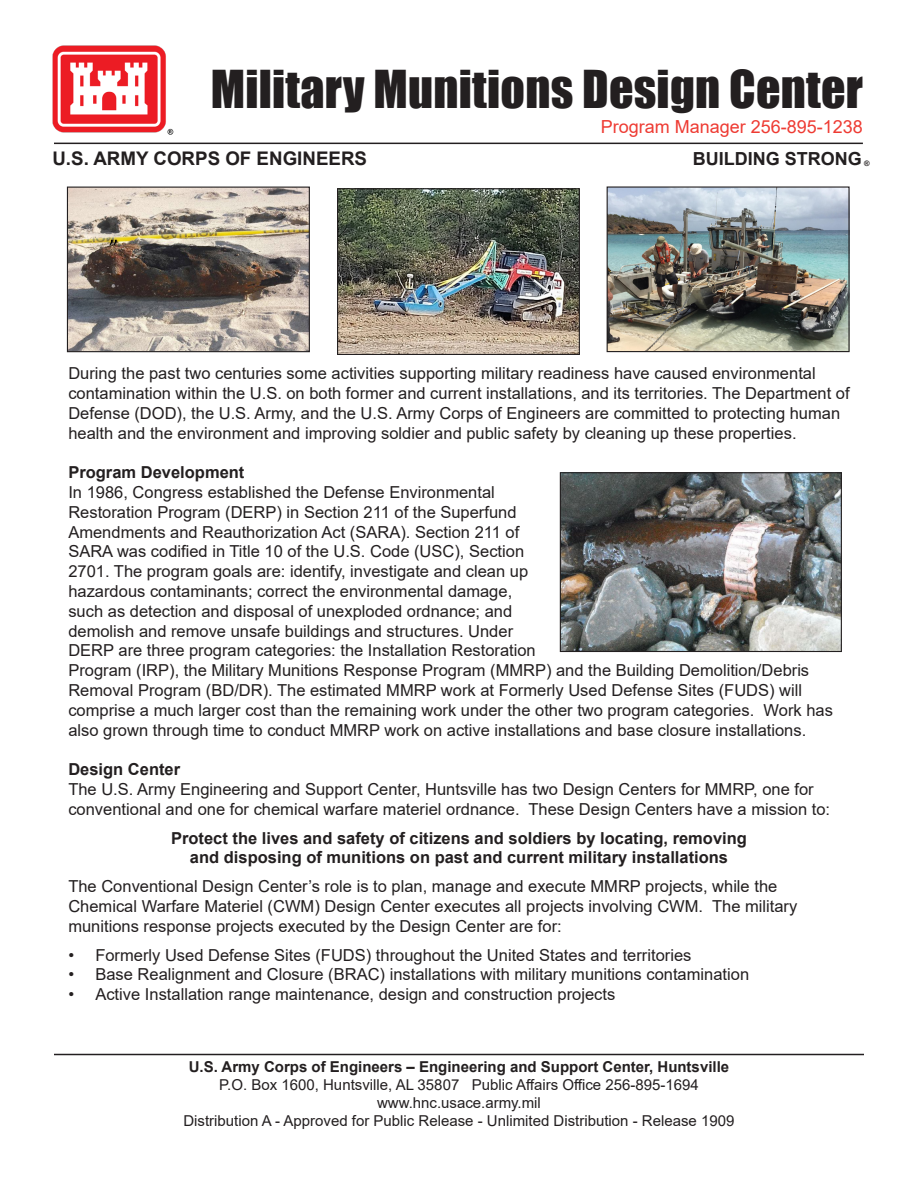
<style>
.page{position:relative;width:918px;height:1188px;background:#fff}
.page>*{position:absolute;margin:0;border:0;box-sizing:border-box;transform-origin:0 0}
.t1{font:48px "Impact";letter-spacing:.005em;color:#231f20}
.t2{font:700 18.75px "Arial";color:#231f20}
.t3{font:18px "Arial";color:#ee3b33}
.t4{font:700 18px "Arial";color:#231f20}
.subhead{font:16.5px/19.8px "Arial";color:#231f20}
.Body_text{font:16.5px/19.8px "Arial";color:#231f20}
.Body_text-2{font:700 16.5px/19.8px "Arial";color:#231f20;text-align:center}
.subhead-2{font:700 16.5px "Arial";color:#231f20}
.t5{font:15px/18px "Arial";color:#231f20;text-align:center}
.t6{font:700 15px "Arial";color:#231f20}
.t7{font:700 7.5px "Arial";color:#231f20}
</style>
<div class="page">
<hr style="left:54px;top:1054px;width:810px;height:1px;background:#231f20">
<hr style="left:54px;top:143px;width:809px;height:1px;background:#231f20">
<img style="left:52px;top:45px;width:124px;height:98px">
<img style="left:69px;top:189px;width:239px;height:161px">
<div style="left:67px;top:187px;width:243px;height:165px;border:1px solid #231f20"></div>
<img style="left:609px;top:188px;width:239px;height:162px">
<div style="left:607px;top:186px;width:243px;height:166px;border:1px solid #231f20"></div>
<img style="left:562px;top:474px;width:278px;height:176px">
<div style="left:560px;top:472px;width:282px;height:180px;border:1px solid #231f20"></div>
<img style="left:339px;top:190px;width:239px;height:163px">
<div style="left:337px;top:188px;width:243px;height:167px;border:1px solid #231f20"></div>
<h1 class="t1" style="left:211px;top:52px;width:654px">Military Munitions Design Center</h1>
<p class="t3" style="left:601px;top:114px;width:264px">Program Manager 256-895-1238</p>
<p class="t2" style="left:52px;top:145px;width:316px">U.S. ARMY CORPS OF ENGINEERS</p>
<p class="t4" style="left:693px;top:146px;width:171px">BUILDING STRONG</p>
<p class="t7" style="left:864px;top:158px;width:7px">®</p>
<p class="subhead" style="left:68px;top:363px;width:783px">During the past two centuries some activities supporting military readiness have caused environmental contamination within the U.S. on both former and current installations, and its territories. The Department of Defense (DOD), the U.S. Army, and the U.S. Army Corps of Engineers are committed to protecting human health and the environment and improving soldier and public safety by cleaning up these properties.</p>
<p class="subhead-2" style="left:68px;top:461px;width:178px">Program Development</p>
<p class="subhead" style="left:68px;top:482px;width:766px">In 1986, Congress established the Defense Environmental<br>Restoration Program (DERP) in Section 211 of the Superfund<br>Amendments and Reauthorization Act (SARA). Section 211 of<br>SARA was codified in Title 10 of the U.S. Code (USC), Section<br>2701. The program goals are: identify, investigate and clean up<br>hazardous contaminants; correct the environmental damage,<br>such as detection and disposal of unexploded ordnance; and<br>demolish and remove unsafe buildings and structures. Under<br>DERP are three program categories: the Installation Restoration<br>Program (IRP), the Military Munitions Response Program (MMRP) and the Building Demolition/Debris Removal Program (BD/DR). The estimated MMRP work at Formerly Used Defense Sites (FUDS) will comprise a much larger cost than the remaining work under the other two program categories. Work has also grown through time to conduct MMRP work on active installations and base closure installations.</p>
<p class="subhead-2" style="left:68px;top:758px;width:113px">Design Center</p>
<p class="Body_text" style="left:68px;top:779px;width:763px">The U.S. Army Engineering and Support Center, Huntsville has two Design Centers for MMRP, one for conventional and one for chemical warfare materiel ordnance. These Design Centers have a mission to:</p>
<p class="Body_text-2" style="left:171px;top:828px;width:577px">Protect the lives and safety of citizens and soldiers by locating, removing and disposing of munitions on past and current military installations</p>
<p class="Body_text" style="left:68px;top:876px;width:730px">The Conventional Design Center’s role is to plan, manage and execute MMRP projects, while the<br>Chemical Warfare Materiel (CWM) Design Center executes all projects involving CWM. The military munitions response projects executed by the Design Center are for:</p>
<p class="subhead" style="left:68px;top:945px;width:625px">• Formerly Used Defense Sites (FUDS) throughout the United States and territories</p>
<p class="subhead" style="left:68px;top:965px;width:682px">• Base Realignment and Closure (BRAC) installations with military munitions contamination</p>
<p class="subhead" style="left:68px;top:984px;width:548px">• Active Installation range maintenance, design and construction projects</p>
<p class="t6" style="left:189px;top:1057px;width:542px">U.S. Army Corps of Engineers – Engineering and Support Center, Huntsville</p>
<p class="t5" style="left:183px;top:1076px;width:553px">P.O. Box 1600, Huntsville, AL 35807 Public Affairs Office 256-895-1694 www.hnc.usace.army.mil<br>Distribution A - Approved for Public Release - Unlimited Distribution - Release 1909</p>
</div>
